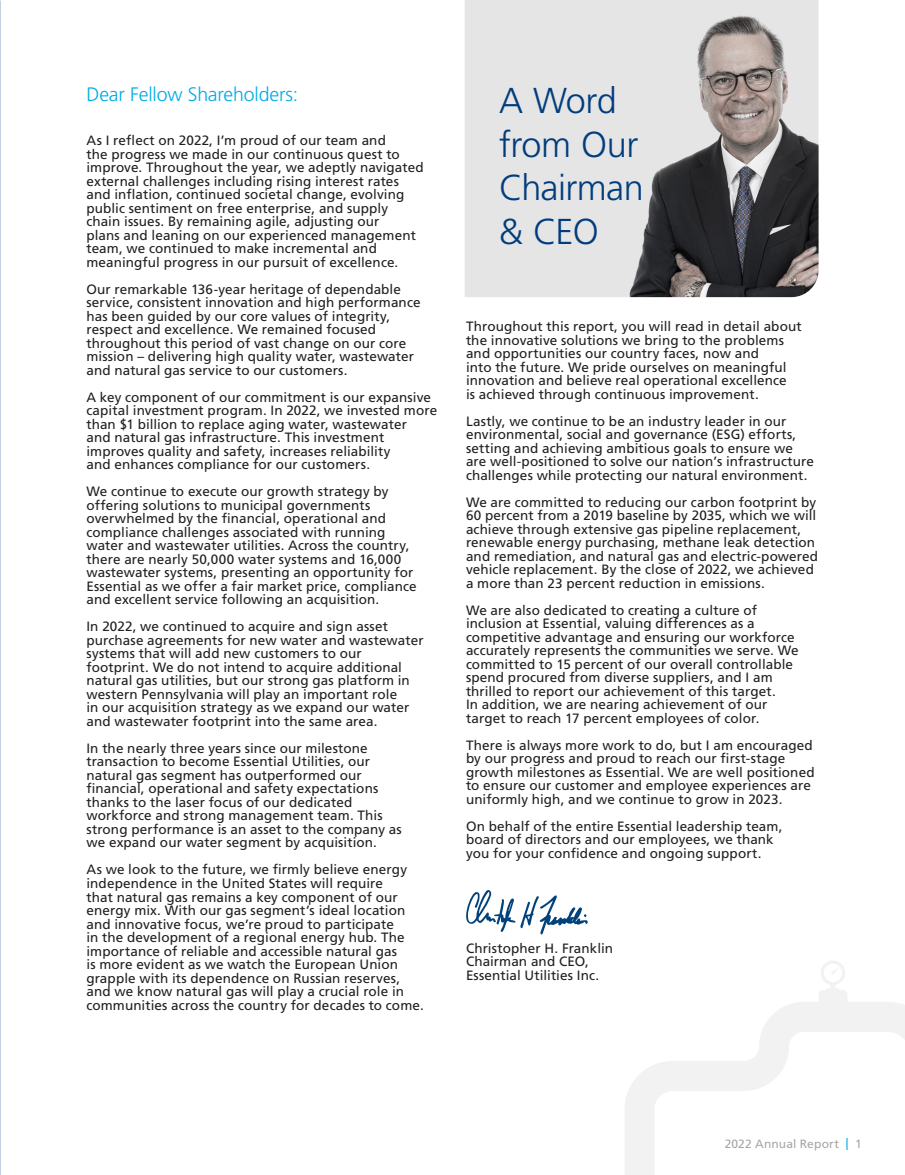
<style>
.page{position:relative;width:905px;height:1175px;background:#fff}
.page>*{position:absolute;margin:0;border:0;box-sizing:border-box;transform-origin:0 0}
.t1{font:300 36px/43.5px "Frutiger LT Pro";letter-spacing:-.02em;color:#013d7d}
.t2{font:300 19.5px "Frutiger LT Pro";letter-spacing:-.01em;color:#00abe7}
.t3{font:13.5px/13.5px "Frutiger LT Pro";letter-spacing:.005em;color:#231f20}
.t4{font:12px "Frutiger LT Pro";letter-spacing:.01em;color:#a3a7a9}
.s1{color:#00abe7}
</style>
<div class="page">
<svg style="left:625px;top:1002px;width:279px;height:172px"></svg>
<svg style="left:818px;top:961px;width:29px;height:55px"></svg>
<svg style="left:466px;top:890px;width:122px;height:44px"></svg>
<div style="left:465px;top:0;width:132px;height:297px;background:#e5e5e6"></div>
<img style="left:597px;top:0;width:221px;height:297px">
<p class="t2" style="left:86px;top:83px;width:213px">Dear Fellow Shareholders:</p>
<p class="t3" style="left:86px;top:134px;width:339px">As I reflect on 2022, I’m proud of our team and<br>the progress we made in our continuous quest to improve. Throughout the year, we adeptly navigated external challenges including rising interest rates and inflation, continued societal change, evolving public sentiment on free enterprise, and supply chain issues. By remaining agile, adjusting our<br>plans and leaning on our experienced management team, we continued to make incremental and meaningful progress in our pursuit of excellence.</p>
<p class="t3" style="left:86px;top:282px;width:335px">Our remarkable 136-year heritage of dependable service, consistent innovation and high performance has been guided by our core values of integrity, respect and excellence. We remained focused throughout this period of vast change on our core mission – delivering high quality water, wastewater and natural gas service to our customers.</p>
<p class="t3" style="left:86px;top:390px;width:352px">A key component of our commitment is our expansive capital investment program. In 2022, we invested more than $1 billion to replace aging water, wastewater<br>and natural gas infrastructure. This investment improves quality and safety, increases reliability<br>and enhances compliance for our customers.</p>
<p class="t3" style="left:86px;top:485px;width:332px">We continue to execute our growth strategy by offering solutions to municipal governments overwhelmed by the financial, operational and compliance challenges associated with running water and wastewater utilities. Across the country, there are nearly 50,000 water systems and 16,000 wastewater systems, presenting an opportunity for Essential as we offer a fair market price, compliance and excellent service following an acquisition.</p>
<p class="t3" style="left:86px;top:620px;width:338px">In 2022, we continued to acquire and sign asset purchase agreements for new water and wastewater systems that will add new customers to our footprint. We do not intend to acquire additional natural gas utilities, but our strong gas platform in western Pennsylvania will play an important role<br>in our acquisition strategy as we expand our water and wastewater footprint into the same area.</p>
<p class="t3" style="left:86px;top:741px;width:317px">In the nearly three years since our milestone transaction to become Essential Utilities, our natural gas segment has outperformed our financial, operational and safety expectations thanks to the laser focus of our dedicated workforce and strong management team. This strong performance is an asset to the company as we expand our water segment by acquisition.</p>
<p class="t3" style="left:86px;top:863px;width:339px">As we look to the future, we firmly believe energy independence in the United States will require<br>that natural gas remains a key component of our energy mix. With our gas segment’s ideal location and innovative focus, we’re proud to participate<br>in the development of a regional energy hub. The importance of reliable and accessible natural gas<br>is more evident as we watch the European Union grapple with its dependence on Russian reserves, and we know natural gas will play a crucial role in communities across the country for decades to come.</p>
<h1 class="t1" style="left:499px;top:79px;width:146px">A Word from Our<br>Chairman &amp; CEO</h1>
<p class="t3" style="left:466px;top:320px;width:337px">Throughout this report, you will read in detail about the innovative solutions we bring to the problems and opportunities our country faces, now and<br>into the future. We pride ourselves on meaningful innovation and believe real operational excellence<br>is achieved through continuous improvement.</p>
<p class="t3" style="left:466px;top:414px;width:349px">Lastly, we continue to be an industry leader in our environmental, social and governance (ESG) efforts, setting and achieving ambitious goals to ensure we are well-positioned to solve our nation’s infrastructure challenges while protecting our natural environment.</p>
<p class="t3" style="left:466px;top:495px;width:354px">We are committed to reducing our carbon footprint by 60 percent from a 2019 baseline by 2035, which we will achieve through extensive gas pipeline replacement, renewable energy purchasing, methane leak detection and remediation, and natural gas and electric-powered vehicle replacement. By the close of 2022, we achieved a more than 23 percent reduction in emissions.</p>
<p class="t3" style="left:466px;top:603px;width:334px">We are also dedicated to creating a culture of inclusion at Essential, valuing differences as a competitive advantage and ensuring our workforce accurately represents the communities we serve. We committed to 15 percent of our overall controllable spend procured from diverse suppliers, and I am thrilled to report our achievement of this target.<br>In addition, we are nearing achievement of our target to reach 17 percent employees of color.</p>
<p class="t3" style="left:466px;top:738px;width:350px">There is always more work to do, but I am encouraged by our progress and proud to reach our first-stage growth milestones as Essential. We are well positioned to ensure our customer and employee experiences are uniformly high, and we continue to grow in 2023.</p>
<p class="t3" style="left:466px;top:819px;width:318px">On behalf of the entire Essential leadership team, board of directors and our employees, we thank you for your confidence and ongoing support.</p>
<p class="t3" style="left:466px;top:941px;width:148px">Christopher H. Franklin<br>Chairman and CEO,<br>Essential Utilities Inc.</p>
<p class="t4" style="left:724px;top:1136px;width:139px">2022 Annual Report <span class="s1">|</span> 1</p>
</div>
